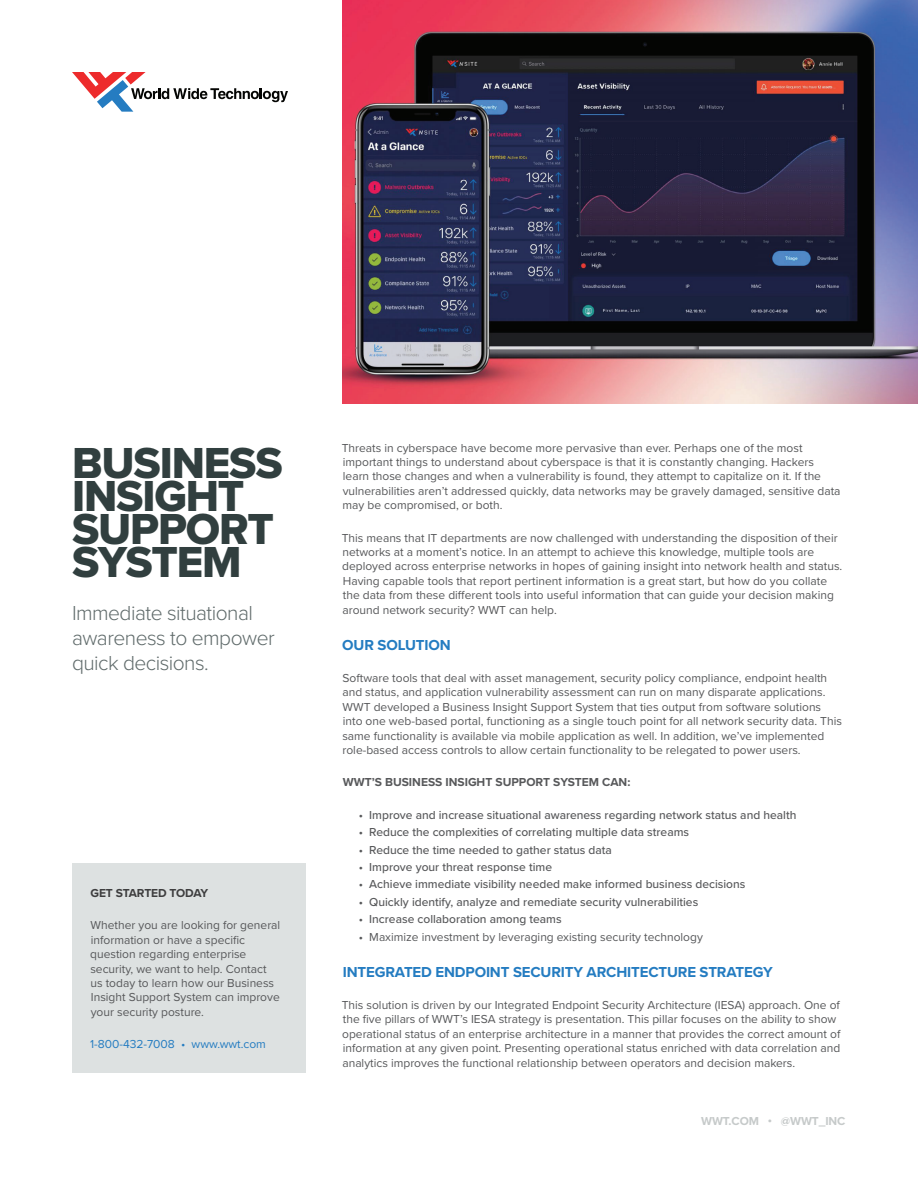
<style>
.page{position:relative;width:918px;height:1188px;background:#fff}
.page>*{position:absolute;margin:0;border:0;box-sizing:border-box;transform-origin:0 0}
.t1{font:45px/33px "Proxima Nova Extrabld";letter-spacing:-.025em;color:#313f3f}
.t2{font:300 21px/25.2px "Proxima Nova";letter-spacing:-.025em;color:#606b6b}
.t3{font:700 15px "Proxima Nova";letter-spacing:-.01em;color:#247cc1}
.t4{font:12px/14.4px "Proxima Nova";color:#57585a}
.t5{font:500 12px "Proxima Nova";color:#57585a}
.t6{font:700 12px "Proxima Nova";color:#57585a}
.t7{font:12px "Proxima Nova";color:#247cc1}
.t8{font:700 12px "Proxima Nova";letter-spacing:-.01em;color:#c6caca}
.t9{font:700 12px "Proxima Nova";letter-spacing:-.015em;color:#3e3e3f}
.s1{font-weight:500}
</style>
<div class="page">
<img style="left:342px;top:0;width:576px;height:404px">
<div style="left:72px;top:863px;width:234px;height:209px;background:#dde1e1"></div>
<svg style="left:72px;top:72px;width:216px;height:40px"></svg>
<h1 class="t1" style="left:72px;top:446px;width:212px">BUSINESS<br>INSIGHT<br>SUPPORT<br>SYSTEM</h1>
<h2 class="t2" style="left:72px;top:599px;width:204px">Immediate situational awareness to empower quick decisions.</h2>
<p class="t9" style="left:91px;top:884px;width:119px">GET STARTED TODAY</p>
<p class="t4" style="left:90px;top:918px;width:192px">Whether you are looking for general information or have a specific question regarding enterprise security, we want to help. Contact us today to learn how our Business<br>Insight Support System can improve your security posture.</p>
<p class="t7" style="left:90px;top:1035px;width:177px">1-800-432-7008 • www.wwt.com</p>
<p class="t4" style="left:342px;top:440px;width:500px">Threats in cyberspace have become more pervasive than ever. Perhaps one of the most important things to understand about cyberspace is that it is constantly changing. Hackers learn those changes and when a vulnerability is found, they attempt to capitalize on it. If the vulnerabilities aren’t addressed quickly, data networks may be gravely damaged, sensitive data may be compromised, or both.</p>
<p class="t4" style="left:342px;top:530px;width:502px">This means that IT departments are now challenged with understanding the disposition of their networks at a moment’s notice. In an attempt to achieve this knowledge, multiple tools are deployed across enterprise networks in hopes of gaining insight into network health and status.<br>Having capable tools that report pertinent information is a great start, but how do you collate the data from these different tools into useful information that can guide your decision making around network security? WWT can help.</p>
<p class="t3" style="left:342px;top:633px;width:110px">OUR SOLUTION</p>
<p class="t4" style="left:342px;top:670px;width:501px">Software tools that deal with asset management, security policy compliance, endpoint health and status, and application vulnerability assessment can run on many disparate applications.<br>WWT developed a Business Insight Support System that ties output from software solutions into one web-based portal, functioning as a single touch point for all network security data. This same functionality is available via mobile application as well. In addition, we’ve implemented role-based access controls to allow certain functionality to be relegated to power users.</p>
<p class="t6" style="left:343px;top:774px;width:289px">WWT’S BUSINESS INSIGHT SUPPORT SYSTEM CAN:</p>
<p class="t5" style="left:359px;top:806px;width:439px">• Improve and increase situational awareness regarding network status and health</p>
<p class="t5" style="left:359px;top:823px;width:332px">• Reduce the complexities of correlating multiple data streams</p>
<p class="t5" style="left:359px;top:841px;width:255px">• Reduce the time needed to gather status data</p>
<p class="t5" style="left:359px;top:858px;width:195px">• Improve your threat response time</p>
<p class="t5" style="left:359px;top:876px;width:388px">• Achieve immediate visibility needed make informed business decisions</p>
<p class="t5" style="left:359px;top:893px;width:341px">• Quickly identify, analyze and remediate security vulnerabilities</p>
<p class="t5" style="left:359px;top:910px;width:204px">• Increase collaboration among teams</p>
<p class="t4" style="left:359px;top:929px;width:346px"><span class="s1">•</span> Maximize investment by leveraging existing security technology</p>
<p class="t3" style="left:343px;top:960px;width:432px">INTEGRATED ENDPOINT SECURITY ARCHITECTURE STRATEGY</p>
<p class="t4" style="left:342px;top:997px;width:500px">This solution is driven by our Integrated Endpoint Security Architecture (IESA) approach. One of the five pillars of WWT’s IESA strategy is presentation. This pillar focuses on the ability to show operational status of an enterprise architecture in a manner that provides the correct amount of information at any given point. Presenting operational status enriched with data correlation and analytics improves the functional relationship between operators and decision makers.</p>
<p class="t8" style="left:701px;top:1113px;width:146px">WWT.COM • @WWT_INC</p>
</div>
